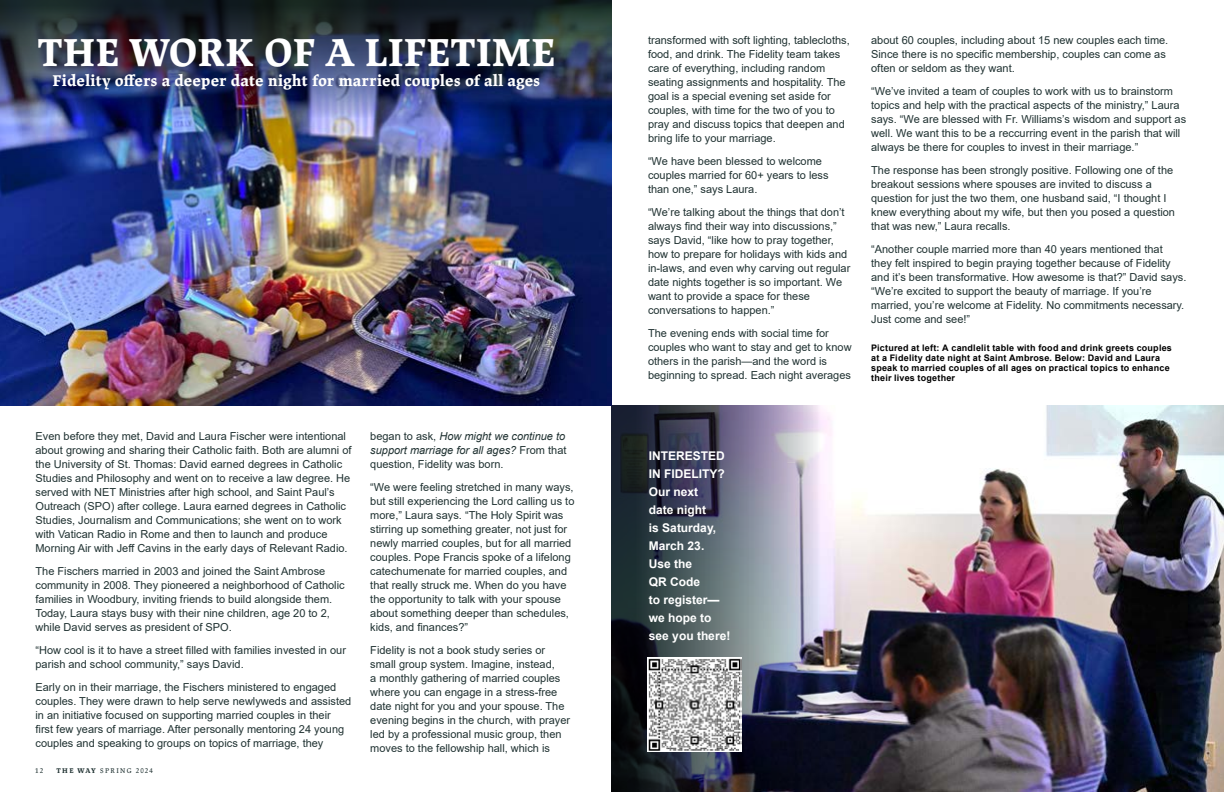
<style>
.page{position:relative;width:1224px;height:792px;background:#fff}
.page>*{position:absolute;margin:0;border:0;box-sizing:border-box;transform-origin:0 0}
.t1{font:700 40px "Lapture";color:#fff}
.t2{font:700 16px "Lapture";color:#fff}
.t3{font:700 12px/18px "Arial";color:#fff}
.t4{font:11px/14px "Arial";color:#203232}
.t5{font:italic 11px/14px "Arial";color:#203232;text-align:justify}
.t6{font:700 9px/10px "Arial";letter-spacing:.025em;color:#000101}
.t7{font:7px "Lapture";letter-spacing:.185em;color:#203232}
.s1{font-weight:700}
.s2{font-style:normal}
</style>
<div class="page">
<img style="left:824px;top:406px;width:400px;height:386px">
<img style="left:612px;top:406px;width:212px;height:386px">
<img style="left:648px;top:658px;width:94px;height:93px">
<img style="left:0;top:120px;width:612px;height:286px">
<img style="left:0;top:0;width:612px;height:120px">
<h1 class="t1" style="left:38px;top:28px;width:519px">THE WORK OF A LIFETIME</h1>
<h2 class="t2" style="left:53px;top:71px;width:489px">Fidelity offers a deeper date night for married couples of all ages</h2>
<p class="t4" style="left:36px;top:429px;width:318px">Even before they met, David and Laura Fischer were intentional about growing and sharing their Catholic faith. Both are alumni of the University of St. Thomas: David earned degrees in Catholic Studies and Philosophy and went on to receive a law degree. He served with NET Ministries after high school, and Saint Paul’s Outreach (SPO) after college. Laura earned degrees in Catholic Studies, Journalism and Communications; she went on to work with Vatican Radio in Rome and then to launch and produce Morning Air with Jeff Cavins in the early days of Relevant Radio.</p>
<p class="t4" style="left:36px;top:564px;width:311px">The Fischers married in 2003 and joined the Saint Ambrose community in 2008. They pioneered a neighborhood of Catholic families in Woodbury, inviting friends to build alongside them.<br>Today, Laura stays busy with their nine children, age 20 to 2, while David serves as president of SPO.</p>
<p class="t4" style="left:36px;top:643px;width:312px">“How cool is it to have a street filled with families invested in our parish and school community,” says David.</p>
<p class="t4" style="left:36px;top:680px;width:317px">Early on in their marriage, the Fischers ministered to engaged couples. They were drawn to help serve newlyweds and assisted in an initiative focused on supporting married couples in their<br>first few years of marriage. After personally mentoring 24 young couples and speaking to groups on topics of marriage, they</p>
<p class="t7" style="left:35px;top:766px;width:9px">12</p>
<p class="t7" style="left:56px;top:766px;width:98px"><span class="s1">THE WAY</span> SPRING 2024</p>
<p class="t5" style="left:370px;top:429px;width:198px"><span class="s2">began to ask,</span> How might we continue to support marriage for all ages? <span class="s2">From that question, Fidelity was born.</span></p>
<p class="t4" style="left:370px;top:480px;width:206px">“We were feeling stretched in many ways, but still experiencing the Lord calling us to more,” Laura says. “The Holy Spirit was stirring up something greater, not just for newly married couples, but for all married couples. Pope Francis spoke of a lifelong catechumenate for married couples, and that really struck me. When do you have the opportunity to talk with your spouse about something deeper than schedules, kids, and finances?”</p>
<p class="t4" style="left:370px;top:643px;width:201px">Fidelity is not a book study series or small group system. Imagine, instead,<br>a monthly gathering of married couples where you can engage in a stress-free date night for you and your spouse. The evening begins in the church, with prayer led by a professional music group, then moves to the fellowship hall, which is</p>
<p class="t4" style="left:648px;top:33px;width:203px">transformed with soft lighting, tablecloths, food, and drink. The Fidelity team takes care of everything, including random seating assignments and hospitality. The goal is a special evening set aside for couples, with time for the two of you to pray and discuss topics that deepen and bring life to your marriage.</p>
<p class="t4" style="left:648px;top:154px;width:182px">“We have been blessed to welcome couples married for 60+ years to less than one,” says Laura.</p>
<p class="t4" style="left:648px;top:205px;width:204px">“We’re talking about the things that don’t always find their way into discussions,” says David, “like how to pray together, how to prepare for holidays with kids and in-laws, and even why carving out regular date nights together is so important. We want to provide a space for these conversations to happen.”</p>
<p class="t4" style="left:648px;top:326px;width:205px">The evening ends with social time for couples who want to stay and get to know others in the parish—and the word is beginning to spread. Each night averages</p>
<p class="t4" style="left:871px;top:33px;width:299px">about 60 couples, including about 15 new couples each time.<br>Since there is no specific membership, couples can come as often or seldom as they want.</p>
<p class="t4" style="left:871px;top:84px;width:317px">“We’ve invited a team of couples to work with us to brainstorm topics and help with the practical aspects of the ministry,” Laura says. “We are blessed with Fr. Williams’s wisdom and support as well. We want this to be a reccurring event in the parish that will always be there for couples to invest in their marriage.”</p>
<p class="t4" style="left:871px;top:163px;width:305px">The response has been strongly positive. Following one of the breakout sessions where spouses are invited to discuss a question for just the two them, one husband said, “I thought I knew everything about my wife, but then you posed a question that was new,” Laura recalls.</p>
<p class="t4" style="left:871px;top:242px;width:317px">“Another couple married more than 40 years mentioned that<br>they felt inspired to begin praying together because of Fidelity and it’s been transformative. How awesome is that?” David says. “We’re excited to support the beauty of marriage. If you’re married, you’re welcome at Fidelity. No commitments necessary.<br>Just come and see!”</p>
<p class="t6" style="left:871px;top:343px;width:302px">Pictured at left: A candlelit table with food and drink greets couples at a Fidelity date night at Saint Ambrose. Below: David and Laura speak to married couples of all ages on practical topics to enhance their lives together</p>
<p class="t3" style="left:649px;top:447px;width:83px">INTERESTED<br>IN FIDELITY?<br>Our next<br>date night<br>is Saturday,<br>March 23.<br>Use the<br>QR Code<br>to register— we hope to see you there!</p>
</div>
